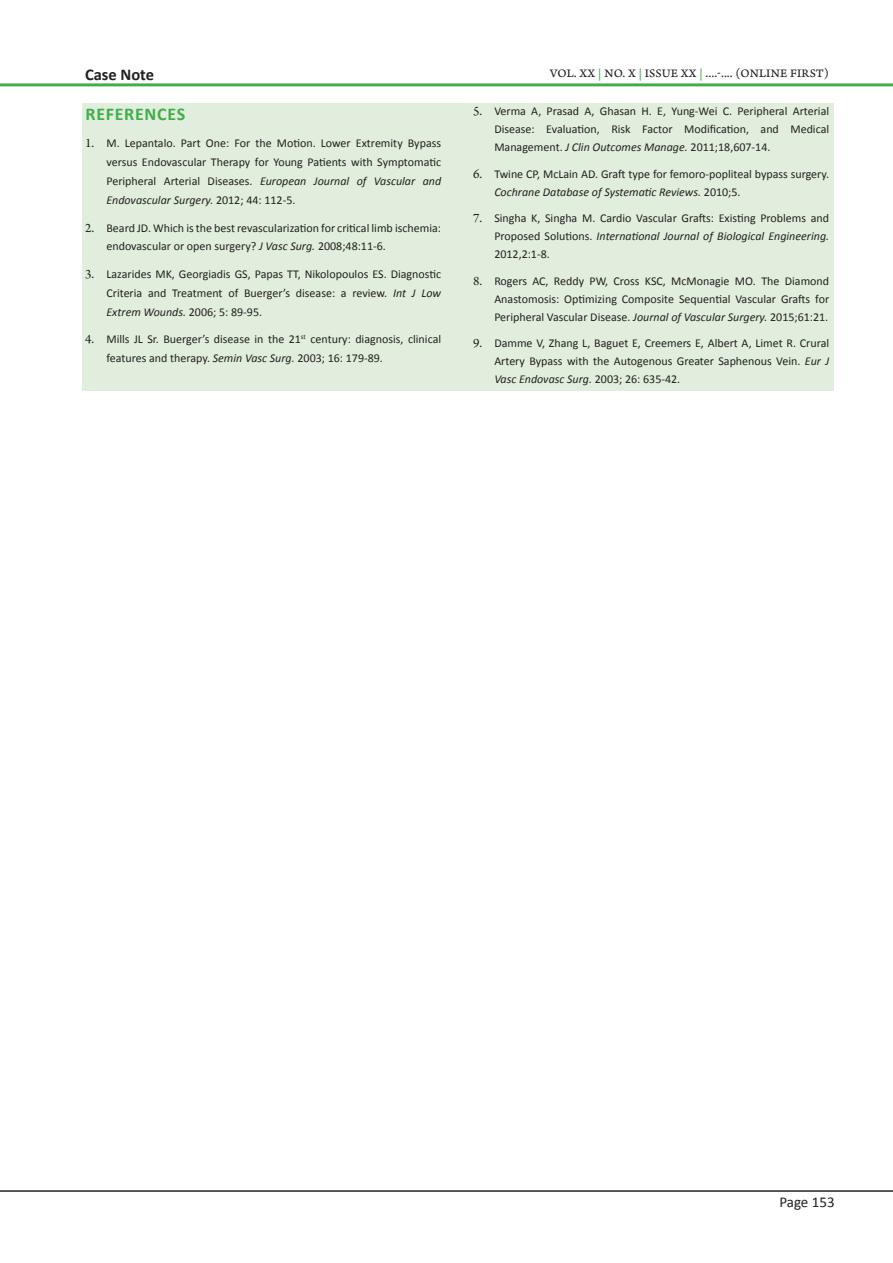
<style>
.page{position:relative;width:893px;height:1263px;background:#fff}
.page>*{position:absolute;margin:0;border:0;box-sizing:border-box;transform-origin:0 0}
.Heading_2_-_Sub_head{font:700 18px "Calibri";letter-spacing:.04em;color:#40ae49}
.Abstract_Words{font:700 16.5px "Calibri";color:#231f20}
.t1{font:15px "Calibri";color:#231f20}
.Refrence_Text{font:12px/18px "Calibri";color:#231f20;text-align:justify}
.t2{font:12px "Arno Pro Caption";letter-spacing:.01em;color:#231f20}
.s1{font-family:"Arno Pro";font-size:13.5px}
.s2{font-style:italic}
.s3{color:#40ae49}
</style>
<div class="page">
<hr style="left:0;top:1190px;width:893px;height:2px;background:#231f20">
<hr style="left:0;top:83px;width:893px;height:3px;background:#40ae49">
<div style="left:82px;top:103px;width:752px;height:287px;background:#e1eedd"></div>
<p class="Abstract_Words" style="left:85px;top:64px;width:71px">Case Note</p>
<p class="Heading_2_-_Sub_head" style="left:86px;top:103px;width:101px">REFERENCES</p>
<p class="Refrence_Text" style="left:106px;top:134px;width:336px;line-height:18.9px;text-indent:-21px"><span class="s1">1.</span> M. Lepantalo. Part One: For the Motion. Lower Extremity Bypass versus Endovascular Therapy for Young Patients with Symptomatic Peripheral Arterial Diseases. <span class="s2">European Journal of Vascular and Endovascular Surgery.</span> 2012; 44: 112-5.</p>
<p class="Refrence_Text" style="left:106px;top:218px;width:336px;line-height:18.9px;text-indent:-21px"><span class="s1">2.</span> Beard JD. Which is the best revascularization for critical limb ischemia: endovascular or open surgery? <span class="s2">J Vasc Surg.</span> 2008;48:11-6.</p>
<p class="Refrence_Text" style="left:106px;top:264px;width:336px;line-height:18.9px;text-indent:-21px"><span class="s1">3.</span> Lazarides MK, Georgiadis GS, Papas TT, Nikolopoulos ES. Diagnostic Criteria and Treatment of Buerger’s disease: a review. <span class="s2">Int J Low Extrem Wounds.</span> 2006; 5: 89-95.</p>
<p class="Refrence_Text" style="left:106px;top:330px;width:336px;line-height:18.9px;text-indent:-21px"><span class="s1">4.</span> Mills JL Sr. Buerger’s disease in the 21<sup>st</sup> century: diagnosis, clinical features and therapy. <span class="s2">Semin Vasc Surg.</span> 2003; 16: 179-89.</p>
<p class="t2" style="left:550px;top:66px;width:281px">VOL. XX <span class="s3">|</span> NO. X <span class="s3">|</span> ISSUE XX <span class="s3">|</span> ....-.... (ONLINE FIRST)</p>
<p class="Refrence_Text" style="left:494px;top:102px;width:336px;text-indent:-21px"><span class="s1">5.</span> Verma A, Prasad A, Ghasan H. E, Yung-Wei C. Peripheral Arterial Disease: Evaluation, Risk Factor Modification, and Medical Management. <span class="s2">J Clin Outcomes Manage.</span> 2011;18,607-14.</p>
<p class="Refrence_Text" style="left:494px;top:165px;width:336px;text-indent:-21px"><span class="s1">6.</span> Twine CP, McLain AD. Graft type for femoro-popliteal bypass surgery.<br><span class="s2">Cochrane Database of Systematic Reviews.</span> 2010;5.</p>
<p class="Refrence_Text" style="left:494px;top:209px;width:336px;text-indent:-21px"><span class="s1">7.</span> Singha K, Singha M. Cardio Vascular Grafts: Existing Problems and Proposed Solutions. <span class="s2">International Journal of Biological Engineering.<br></span>2012,2:1-8.</p>
<p class="Refrence_Text" style="left:494px;top:272px;width:336px;text-indent:-21px"><span class="s1">8.</span> Rogers AC, Reddy PW, Cross KSC, McMonagie MO. The Diamond Anastomosis: Optimizing Composite Sequential Vascular Grafts for Peripheral Vascular Disease. <span class="s2">Journal of Vascular Surgery.</span> 2015;61:21.</p>
<p class="Refrence_Text" style="left:494px;top:334px;width:336px;text-indent:-21px"><span class="s1">9.</span> Damme V, Zhang L, Baguet E, Creemers E, Albert A, Limet R. Crural Artery Bypass with the Autogenous Greater Saphenous Vein. <span class="s2">Eur J Vasc Endovasc Surg.</span> 2003; 26: 635-42.</p>
<p class="t1" style="left:779px;top:1193px;width:57px">Page 153</p>
</div>
